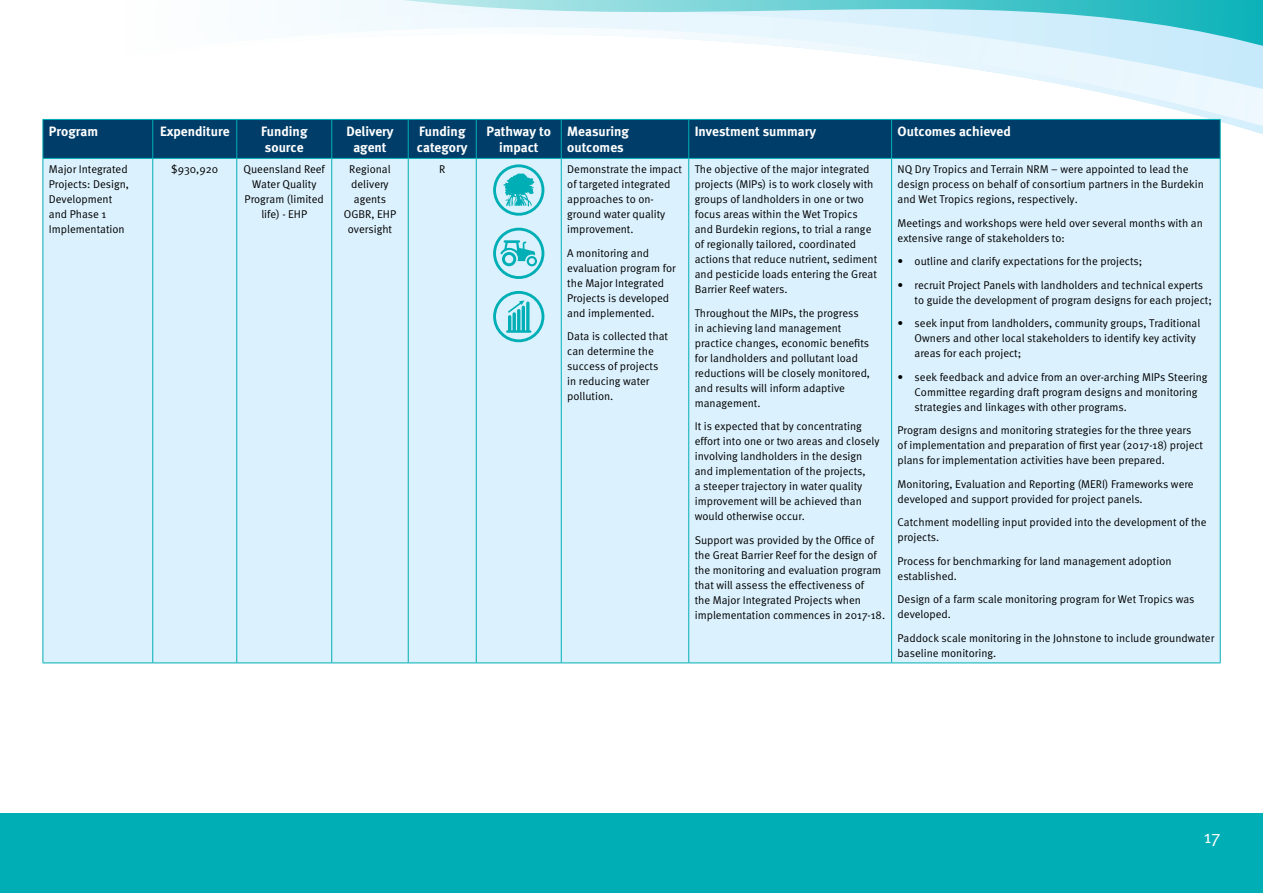
<style>
.page{position:relative;width:1263px;height:893px;background:#fff}
.page>*{position:absolute;margin:0;border:0;box-sizing:border-box;transform-origin:0 0}
.t1{font:18px "Meta Normal";color:#fff}
.t2{font:13.5px/16.5px "Meta Bold LF";color:#fff}
.t3{font:11.25px/15px "Meta Normal";color:#000}
</style>
<div class="page">
<div style="left:0;top:814px;width:1263px;height:79px;background:#00afb6"></div>
<svg style="left:125px;top:90px;width:1138px;height:44px"></svg>
<svg style="left:910px;top:60px;width:353px;height:30px"></svg>
<svg style="left:320px;top:0;width:943px;height:60px"></svg>
<div style="left:44px;top:120px;width:1176px;height:38px;background:#003e69"></div>
<div style="left:44px;top:159px;width:1176px;height:503px;background:#dbf1fd"></div>
<hr style="left:43px;top:119px;width:110px;height:1px;background:#00afb6">
<hr style="left:43px;top:120px;width:1px;height:38px;background:#00afb6">
<hr style="left:153px;top:119px;width:84px;height:1px;background:#00afb6">
<hr style="left:152px;top:120px;width:1px;height:38px;background:#00afb6">
<hr style="left:237px;top:119px;width:95px;height:1px;background:#00afb6">
<hr style="left:236px;top:120px;width:1px;height:38px;background:#00afb6">
<hr style="left:332px;top:119px;width:76px;height:1px;background:#00afb6">
<hr style="left:331px;top:120px;width:1px;height:38px;background:#00afb6">
<hr style="left:408px;top:119px;width:68px;height:1px;background:#00afb6">
<hr style="left:408px;top:120px;width:1px;height:38px;background:#00afb6">
<hr style="left:476px;top:119px;width:85px;height:1px;background:#00afb6">
<hr style="left:476px;top:120px;width:1px;height:38px;background:#00afb6">
<hr style="left:561px;top:119px;width:128px;height:1px;background:#00afb6">
<hr style="left:561px;top:120px;width:1px;height:38px;background:#00afb6">
<hr style="left:689px;top:119px;width:202px;height:1px;background:#00afb6">
<hr style="left:688px;top:120px;width:1px;height:38px;background:#00afb6">
<hr style="left:891px;top:119px;width:329px;height:1px;background:#00afb6">
<hr style="left:891px;top:120px;width:1px;height:38px;background:#00afb6">
<hr style="left:1220px;top:120px;width:1px;height:38px;background:#00afb6">
<hr style="left:43px;top:158px;width:110px;height:1px;background:#00afb6">
<hr style="left:153px;top:158px;width:84px;height:1px;background:#00afb6">
<hr style="left:237px;top:158px;width:95px;height:1px;background:#00afb6">
<hr style="left:332px;top:158px;width:76px;height:1px;background:#00afb6">
<hr style="left:408px;top:158px;width:68px;height:1px;background:#00afb6">
<hr style="left:476px;top:158px;width:85px;height:1px;background:#00afb6">
<hr style="left:561px;top:158px;width:128px;height:1px;background:#00afb6">
<hr style="left:689px;top:158px;width:202px;height:1px;background:#00afb6">
<hr style="left:891px;top:158px;width:329px;height:1px;background:#00afb6">
<hr style="left:43px;top:159px;width:1px;height:503px;background:#00afb6">
<hr style="left:152px;top:159px;width:1px;height:503px;background:#00afb6">
<hr style="left:236px;top:159px;width:1px;height:503px;background:#00afb6">
<hr style="left:331px;top:159px;width:1px;height:503px;background:#00afb6">
<hr style="left:408px;top:159px;width:1px;height:503px;background:#00afb6">
<hr style="left:476px;top:159px;width:1px;height:503px;background:#00afb6">
<hr style="left:561px;top:159px;width:1px;height:503px;background:#00afb6">
<hr style="left:688px;top:159px;width:1px;height:503px;background:#00afb6">
<hr style="left:891px;top:159px;width:1px;height:503px;background:#00afb6">
<hr style="left:1220px;top:159px;width:1px;height:503px;background:#00afb6">
<hr style="left:43px;top:662px;width:110px;height:1px;background:#00afb6">
<hr style="left:153px;top:662px;width:84px;height:1px;background:#00afb6">
<hr style="left:237px;top:662px;width:95px;height:1px;background:#00afb6">
<hr style="left:332px;top:662px;width:76px;height:1px;background:#00afb6">
<hr style="left:408px;top:662px;width:68px;height:1px;background:#00afb6">
<hr style="left:476px;top:662px;width:85px;height:1px;background:#00afb6">
<hr style="left:561px;top:662px;width:128px;height:1px;background:#00afb6">
<hr style="left:689px;top:662px;width:202px;height:1px;background:#00afb6">
<hr style="left:891px;top:662px;width:329px;height:1px;background:#00afb6">
<div style="left:493px;top:164px;width:51px;height:52px;border:3px solid #00afb6;border-radius:50%"></div>
<svg style="left:503px;top:174px;width:31px;height:33px"></svg>
<svg style="left:500px;top:240px;width:37px;height:26px"></svg>
<div style="left:493px;top:228px;width:51px;height:51px;border:3px solid #00afb6;border-radius:50%"></div>
<div style="left:493px;top:291px;width:51px;height:51px;border:3px solid #00afb6;border-radius:50%"></div>
<hr style="left:506px;top:330px;width:25px;height:3px;background:#00afb6">
<hr style="left:508px;top:315px;width:3px;height:17px;background:#00afb6;border-radius:2px">
<svg style="left:512px;top:312px;width:4px;height:20px"></svg>
<hr style="left:517px;top:309px;width:3px;height:23px;background:#00afb6;border-radius:2px">
<hr style="left:522px;top:306px;width:3px;height:26px;background:#00afb6;border-radius:2px">
<hr style="left:526px;top:302px;width:3px;height:30px;background:#00afb6;border-radius:2px">
<svg style="left:508px;top:300px;width:16px;height:13px"></svg>
<p class="t2" style="left:49px;top:123px;width:51px">Program</p>
<p class="t2" style="left:160px;top:123px;width:71px">Expenditure</p>
<p class="t2" style="left:261px;top:123px;width:48px">Funding source</p>
<p class="t2" style="left:346px;top:123px;width:49px;text-align:center">Delivery agent</p>
<p class="t2" style="left:417px;top:123px;width:52px">Funding category</p>
<p class="t2" style="left:486px;top:123px;width:66px;text-align:center">Pathway to impact</p>
<p class="t2" style="left:567px;top:123px;width:63px">Measuring outcomes</p>
<p class="t2" style="left:695px;top:123px;width:123px">Investment summary</p>
<p class="t2" style="left:898px;top:123px;width:115px">Outcomes achieved</p>
<p class="t3" style="left:49px;top:162px;width:82px">Major Integrated<br>Projects: Design,<br>Development and Phase 1<br>Implementation</p>
<p class="t3" style="left:171px;top:162px;width:48px">$930,920</p>
<p class="t3" style="left:244px;top:162px;width:83px;text-align:center">Queensland Reef<br>Water Quality<br>Program (limited life) - EHP</p>
<p class="t3" style="left:344px;top:162px;width:54px;text-align:center">Regional delivery agents<br>OGBR, EHP oversight</p>
<p class="t3" style="left:439px;top:162px;width:8px">R</p>
<p class="t3" style="left:567px;top:162px;width:116px">Demonstrate the impact of targeted integrated approaches to on&shy;ground water quality improvement.</p>
<p class="t3" style="left:567px;top:245px;width:110px">A monitoring and evaluation program for the Major Integrated<br>Projects is developed and implemented.</p>
<p class="t3" style="left:567px;top:329px;width:102px">Data is collected that can determine the success of projects in reducing water pollution.</p>
<p class="t3" style="left:897px;top:162px;width:308px">NQ Dry Tropics and Terrain NRM – were appointed to lead the design process on behalf of consortium partners in the Burdekin and Wet Tropics regions, respectively.</p>
<p class="t3" style="left:897px;top:215px;width:307px">Meetings and workshops were held over several months with an extensive range of stakeholders to:</p>
<p class="t3" style="left:897px;top:254px;width:246px">• outline and clarify expectations for the projects;</p>
<p class="t3" style="left:915px;top:277px;width:299px;text-indent:-17px">• recruit Project Panels with landholders and technical experts to guide the development of program designs for each project;</p>
<p class="t3" style="left:915px;top:316px;width:287px;text-indent:-17px">• seek input from landholders, community groups, Traditional<br>Owners and other local stakeholders to identify key activity areas for each project;</p>
<p class="t3" style="left:915px;top:369px;width:294px;text-indent:-17px">• seek feedback and advice from an over-arching MIPs Steering<br>Committee regarding draft program designs and monitoring strategies and linkages with other programs.</p>
<p class="t3" style="left:897px;top:423px;width:307px">Program designs and monitoring strategies for the three years of implementation and preparation of first year (2017-18) project plans for implementation activities have been prepared.</p>
<p class="t3" style="left:897px;top:476px;width:298px">Monitoring, Evaluation and Reporting (MERI) Frameworks were developed and support provided for project panels.</p>
<p class="t3" style="left:897px;top:515px;width:311px">Catchment modelling input provided into the development of the projects.</p>
<p class="t3" style="left:897px;top:553px;width:275px">Process for benchmarking for land management adoption established.</p>
<p class="t3" style="left:897px;top:592px;width:298px">Design of a farm scale monitoring program for Wet Tropics was developed.</p>
<p class="t3" style="left:897px;top:630px;width:318px">Paddock scale monitoring in the Johnstone to include groundwater baseline monitoring.</p>
<p class="t3" style="left:695px;top:162px;width:184px">The objective of the major integrated projects (MIPs) is to work closely with groups of landholders in one or two focus areas within the Wet Tropics and Burdekin regions, to trial a range of regionally tailored, coordinated actions that reduce nutrient, sediment and pesticide loads entering the Great Barrier Reef waters.</p>
<p class="t3" style="left:695px;top:305px;width:177px">Throughout the MIPs, the progress in achieving land management practice changes, economic benefits for landholders and pollutant load reductions will be closely monitored, and results will inform adaptive management.</p>
<p class="t3" style="left:695px;top:419px;width:186px">It is expected that by concentrating effort into one or two areas and closely involving landholders in the design and implementation of the projects,<br>a steeper trajectory in water quality improvement will be achieved than would otherwise occur.</p>
<p class="t3" style="left:695px;top:532px;width:192px">Support was provided by the Office of the Great Barrier Reef for the design of the monitoring and evaluation program that will assess the effectiveness of<br>the Major Integrated Projects when implementation commences in 2017-18.</p>
<h1 class="t1" style="left:1204px;top:827px;width:18px">17</h1>
</div>
